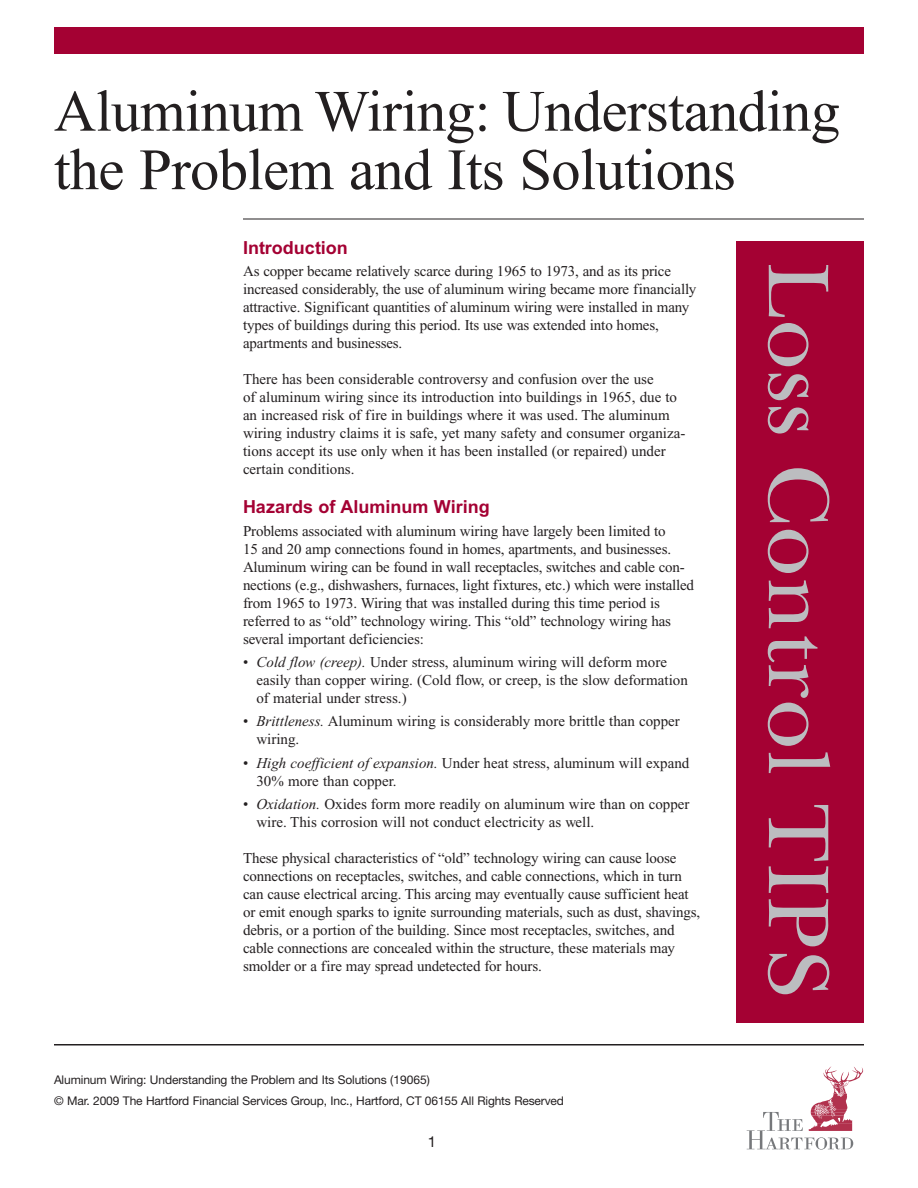
<style>
.page{position:relative;width:918px;height:1188px;background:#fff}
.page>*{position:absolute;margin:0;border:0;box-sizing:border-box;transform-origin:0 0}
.t1{font:90px "New Baskerville";letter-spacing:.01em;color:#bcbdc0}
.t2{font:58.5px/58.5px "Times New Roman";letter-spacing:-.01em;color:#231f20}
.t3{font:700 18px "Arial";color:#a40133}
.t4{font:15px/18px "Times New Roman";letter-spacing:-.01em;color:#231f20}
.t5{font:15px "Helvetica Neue";color:#231f20}
.t6{font:12px/21px "Helvetica Neue";letter-spacing:-.01em;color:#231f20}
.s1{font-style:italic}
</style>
<div class="page">
<hr style="left:54px;top:1044px;width:810px;height:2px;background:#231f20">
<div style="left:737px;top:242px;width:127px;height:781px;background:#a40133"></div>
<svg style="left:747px;top:1067px;width:117px;height:83px"></svg>
<div style="left:54px;top:27px;width:810px;height:27px;background:#a40133"></div>
<hr style="left:243px;top:219px;width:621px;height:1px;background:#231f20">
<h2 class="t2" style="left:54px;top:87px;width:787px">Aluminum Wiring: Understanding the Problem and Its Solutions</h2>
<p class="t3" style="left:243px;top:241px;width:106px">Introduction</p>
<p class="t4" style="left:243px;top:264px;width:455px">As copper became relatively scarce during 1965 to 1973, and as its price increased considerably, the use of aluminum wiring became more financially attractive. Significant quantities of aluminum wiring were installed in many types of buildings during this period. Its use was extended into homes, apartments and businesses.</p>
<p class="t4" style="left:243px;top:372px;width:444px">There has been considerable controversy and confusion over the use<br>of aluminum wiring since its introduction into buildings in 1965, due to an increased risk of fire in buildings where it was used. The aluminum wiring industry claims it is safe, yet many safety and consumer organiza&shy;tions accept its use only when it has been installed (or repaired) under certain conditions.</p>
<p class="t3" style="left:243px;top:500px;width:248px">Hazards of Aluminum Wiring</p>
<p class="t4" style="left:243px;top:523px;width:452px">Problems associated with aluminum wiring have largely been limited to<br>15 and 20 amp connections found in homes, apartments, and businesses.<br>Aluminum wiring can be found in wall receptacles, switches and cable con&shy;nections (e.g., dishwashers, furnaces, light fixtures, etc.) which were installed from 1965 to 1973. Wiring that was installed during this time period is referred to as “old” technology wiring. This “old” technology wiring has several important deficiencies:</p>
<p class="t4" style="left:256px;top:654px;width:433px;text-indent:-14px">• <span class="s1">Cold flow (creep).</span> Under stress, aluminum wiring will deform more easily than copper wiring. (Cold flow, or creep, is the slow deformation of material under stress.)</p>
<p class="t4" style="left:256px;top:714px;width:425px;text-indent:-14px">• <span class="s1">Brittleness.</span> Aluminum wiring is considerably more brittle than copper wiring.</p>
<p class="t4" style="left:256px;top:755px;width:434px;text-indent:-14px">• <span class="s1">High coefficient of expansion.</span> Under heat stress, aluminum will expand<br>30% more than copper.</p>
<p class="t4" style="left:256px;top:797px;width:435px;text-indent:-14px">• <span class="s1">Oxidation.</span> Oxides form more readily on aluminum wire than on copper wire. This corrosion will not conduct electricity as well.</p>
<p class="t4" style="left:243px;top:851px;width:459px">These physical characteristics of “old” technology wiring can cause loose connections on receptacles, switches, and cable connections, which in turn can cause electrical arcing. This arcing may eventually cause sufficient heat or emit enough sparks to ignite surrounding materials, such as dust, shavings, debris, or a portion of the building. Since most receptacles, switches, and cable connections are concealed within the structure, these materials may smolder or a fire may spread undetected for hours.</p>
<p class="t6" style="left:54px;top:1071px;width:512px">Aluminum Wiring: Understanding the Problem and Its Solutions (19065)<br>© Mar. 2009 The Hartford Financial Services Group, Inc., Hartford, CT 06155 All Rights Reserved</p>
<p class="t5" style="left:428px;top:1137px;width:10px">1</p>
<h1 class="t1" style="left:830px;top:263px;width:735px;rotate:90deg">Loss Control TIPS</h1>
</div>
